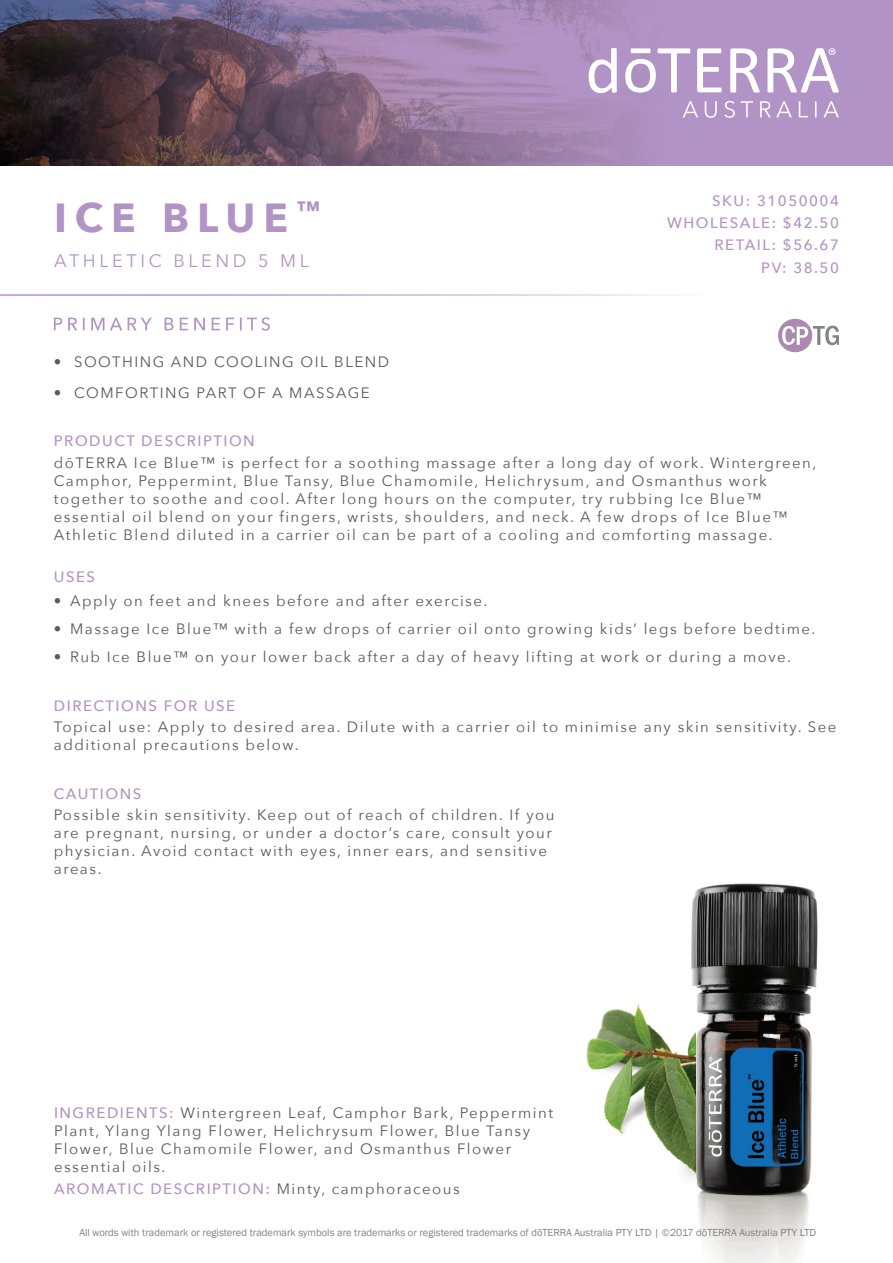
<style>
.page{position:relative;width:893px;height:1263px;background:#fff}
.page>*{position:absolute;margin:0;border:0;box-sizing:border-box;transform-origin:0 0}
.t1{font:700 40.5px "Avenir Next";letter-spacing:.2em;color:#b194c5}
.t2{font:18px "Avenir Next";letter-spacing:.2em;color:#b194c5}
.Body{font:15px/18px "Avenir Next";letter-spacing:.1em;color:#5a5a5d}
.Oil_Attribute_Panel{font:15px/18px "Avenir Next";letter-spacing:.1em;color:#5a5a5d}
.Directions_Bold_Attr{font:15px/18px "Avenir Next";letter-spacing:.1em;color:#5a5a5d}
.Tag_details{font:500 15px "Avenir Next";letter-spacing:.1em;color:#b194c5}
.Purple_Headers{font:500 15px "Avenir Next";letter-spacing:.1em;color:#b194c5}
.Oil_Attribute_Panel-2{font:500 15px "Avenir Next";letter-spacing:.1em;color:#b194c5}
.t3{font:10.5px "Franklin Gothic";color:#808285}
.s1{font-weight:500;color:#b194c5}
.s2{font-weight:400;color:#5a5a5d}
</style>
<div class="page">
<img style="left:586px;top:1004px;width:91px;height:155px">
<img style="left:677px;top:883px;width:141px;height:380px">
<svg style="left:0;top:0;width:893px;height:166px"></svg>
<svg style="left:730px;top:48px;width:30px;height:45px"></svg>
<svg style="left:697px;top:48px;width:25px;height:44px"></svg>
<svg style="left:589px;top:48px;width:28px;height:45px"></svg>
<svg style="left:767px;top:48px;width:72px;height:45px"></svg>
<svg style="left:625px;top:48px;width:65px;height:45px"></svg>
<svg style="left:683px;top:101px;width:156px;height:17px"></svg>
<hr style="left:0;top:294px;width:839px;height:2px;background:#b194c5">
<svg style="left:54px;top:317px;width:216px;height:14px"></svg>
<svg style="left:778px;top:319px;width:61px;height:33px"></svg>
<p class="t1" style="left:54px;top:183px;width:267px">ICE BLUE <sup>™</sup></p>
<p class="t2" style="left:54px;top:245px;width:256px">ATHLETIC BLEND 5 ML</p>
<p class="Body" style="left:54px;top:352px;width:337px">• SOOTHING AND COOLING OIL BLEND</p>
<p class="Body" style="left:54px;top:383px;width:317px">• COMFORTING PART OF A MASSAGE</p>
<p class="Tag_details" style="left:712px;top:188px;width:128px">SKU: 31050004</p>
<p class="Tag_details" style="left:667px;top:210px;width:173px">WHOLESALE: $42.50</p>
<p class="Tag_details" style="left:714px;top:232px;width:126px">RETAIL: $56.67</p>
<p class="Tag_details" style="left:761px;top:255px;width:79px">PV: 38.50</p>
<p class="Purple_Headers" style="left:54px;top:428px;width:203px">PRODUCT DESCRIPTION</p>
<p class="Body" style="left:54px;top:453px;width:764px">dōTERRA Ice Blue™ is perfect for a soothing massage after a long day of work. Wintergreen, Camphor, Peppermint, Blue Tansy, Blue Chamomile, Helichrysum, and Osmanthus work together to soothe and cool. After long hours on the computer, try rubbing Ice Blue™ essential oil blend on your fingers, wrists, shoulders, and neck. A few drops of Ice Blue™ Athletic Blend diluted in a carrier oil can be part of a cooling and comforting massage.</p>
<p class="Purple_Headers" style="left:54px;top:564px;width:43px">USES</p>
<p class="Body" style="left:54px;top:591px;width:435px">• Apply on feet and knees before and after exercise.</p>
<p class="Body" style="left:54px;top:619px;width:763px">• Massage Ice Blue™ with a few drops of carrier oil onto growing kids’ legs before bedtime.</p>
<p class="Body" style="left:54px;top:647px;width:739px">• Rub Ice Blue™ on your lower back after a day of heavy lifting at work or during a move.</p>
<p class="Purple_Headers" style="left:54px;top:692px;width:183px">DIRECTIONS FOR USE</p>
<p class="Directions_Bold_Attr" style="left:54px;top:717px;width:784px">Topical use: Apply to desired area. Dilute with a carrier oil to minimise any skin sensitivity. See additional precautions below.</p>
<p class="Purple_Headers" style="left:54px;top:781px;width:89px">CAUTIONS</p>
<p class="Body" style="left:54px;top:805px;width:502px">Possible skin sensitivity. Keep out of reach of children. If you are pregnant, nursing, or under a doctor’s care, consult your physician. Avoid contact with eyes, inner ears, and sensitive areas.</p>
<p class="Oil_Attribute_Panel" style="left:54px;top:1103px;width:501px"><span class="s1">INGREDIENTS:</span> Wintergreen Leaf, Camphor Bark, Peppermint Plant, Ylang Ylang Flower, Helichrysum Flower, Blue Tansy Flower, Blue Chamomile Flower, and Osmanthus Flower essential oils.</p>
<p class="Oil_Attribute_Panel-2" style="left:54px;top:1176px;width:407px">AROMATIC DESCRIPTION: <span class="s2">Minty, camphoraceous</span></p>
<p class="t3" style="left:80px;top:1226px;width:738px">All words with trademark or registered trademark symbols are trademarks or registered trademarks of dōTERRA Australia PTY LTD | ©2017 dōTERRA Australia PTY LTD</p>
</div>
